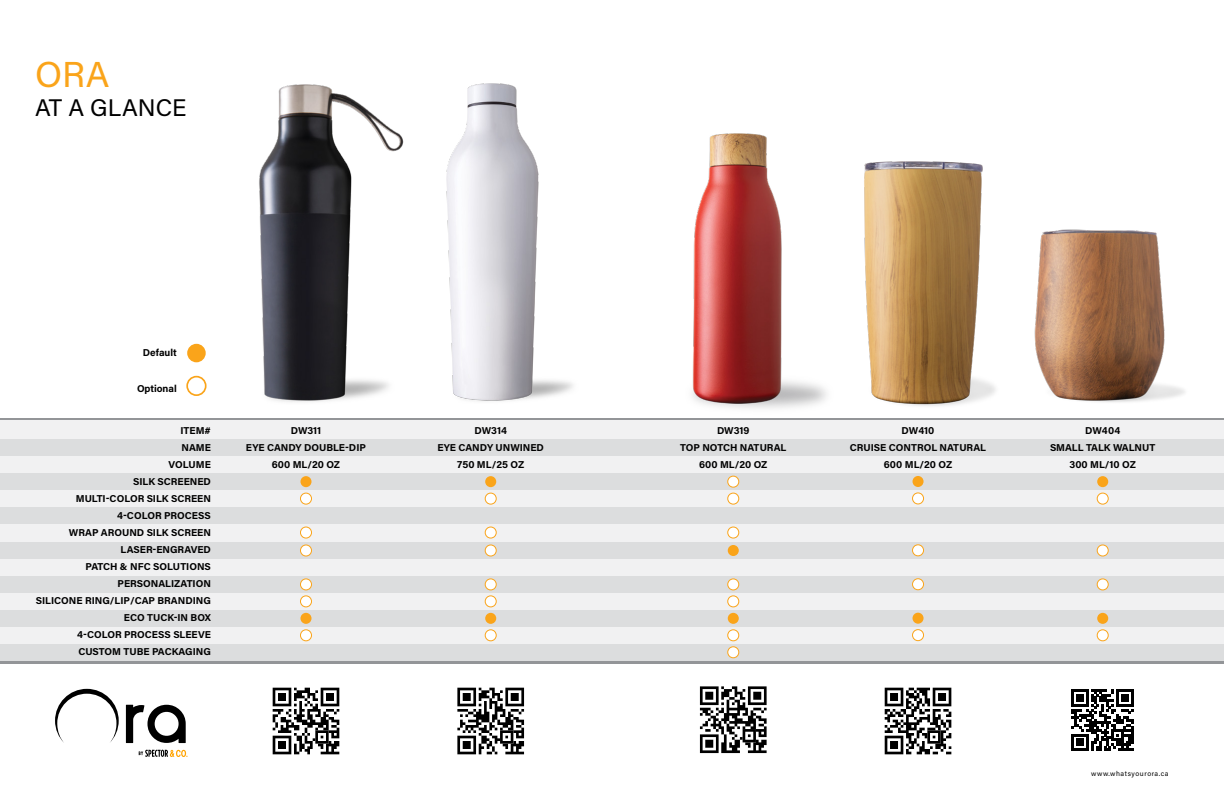
<style>
.page{position:relative;width:1224px;height:792px;background:#fff}
.page>*{position:absolute;margin:0;border:0;box-sizing:border-box;transform-origin:0 0}
.t1{font:36px "Acumin Pro";color:#faa41a}
.t2{font:24px "Acumin Pro";color:#000}
.t3{font:700 10px/17px "Acumin Pro";color:#000;text-align:center}
.t4{font:7px "Acumin Pro";letter-spacing:.075em;color:#000}
</style>
<div class="page">
<div style="left:187px;top:344px;width:19px;height:18px;background:#faa41a;border-radius:50%"></div>
<div style="left:186px;top:376px;width:21px;height:20px;border:2px solid #faa41a;border-radius:50%"></div>
<div style="left:0;top:421px;width:1224px;height:240px;background:#f1f1f2"></div>
<div style="left:0;top:439px;width:1224px;height:17px;background:#dcddde"></div>
<div style="left:0;top:542px;width:1224px;height:16px;background:#dcddde"></div>
<div style="left:0;top:474px;width:1224px;height:16px;background:#dcddde"></div>
<div style="left:0;top:576px;width:1224px;height:16px;background:#dcddde"></div>
<div style="left:0;top:508px;width:1224px;height:16px;background:#dcddde"></div>
<div style="left:0;top:610px;width:1224px;height:16px;background:#dcddde"></div>
<div style="left:0;top:644px;width:1224px;height:17px;background:#dcddde"></div>
<div style="left:300px;top:476px;width:12px;height:11px;background:#faa41a;border-radius:50%"></div>
<svg style="left:300px;top:545px;width:12px;height:11px"></svg>
<div style="left:300px;top:544px;width:12px;height:13px;border:1px solid #faa41a;border-radius:50%"></div>
<div style="left:300px;top:579px;width:12px;height:11px;background:#fff;border-radius:50%"></div>
<div style="left:300px;top:578px;width:12px;height:12px;border:1px solid #faa41a;border-radius:50%"></div>
<div style="left:300px;top:630px;width:12px;height:11px;background:#fff;border-radius:50%"></div>
<div style="left:300px;top:629px;width:12px;height:12px;border:1px solid #faa41a;border-radius:50%"></div>
<div style="left:300px;top:493px;width:12px;height:11px;background:#fff;border-radius:50%"></div>
<div style="left:300px;top:493px;width:12px;height:12px;border:1px solid #faa41a;border-radius:50%"></div>
<div style="left:300px;top:613px;width:12px;height:11px;background:#faa41a;border-radius:50%"></div>
<div style="left:300px;top:527px;width:12px;height:11px;background:#fff;border-radius:50%"></div>
<div style="left:300px;top:527px;width:12px;height:12px;border:1px solid #faa41a;border-radius:50%"></div>
<div style="left:300px;top:596px;width:12px;height:11px;background:#fff;border-radius:50%"></div>
<div style="left:300px;top:595px;width:12px;height:12px;border:1px solid #faa41a;border-radius:50%"></div>
<div style="left:485px;top:476px;width:11px;height:11px;background:#faa41a;border-radius:50%"></div>
<div style="left:485px;top:545px;width:11px;height:11px;background:#fff;border-radius:50%"></div>
<div style="left:485px;top:544px;width:12px;height:13px;border:1px solid #faa41a;border-radius:50%"></div>
<div style="left:485px;top:579px;width:11px;height:11px;background:#fff;border-radius:50%"></div>
<div style="left:485px;top:578px;width:12px;height:12px;border:1px solid #faa41a;border-radius:50%"></div>
<div style="left:485px;top:630px;width:11px;height:11px;background:#fff;border-radius:50%"></div>
<div style="left:485px;top:629px;width:12px;height:12px;border:1px solid #faa41a;border-radius:50%"></div>
<div style="left:485px;top:493px;width:11px;height:11px;background:#fff;border-radius:50%"></div>
<div style="left:485px;top:493px;width:12px;height:12px;border:1px solid #faa41a;border-radius:50%"></div>
<div style="left:485px;top:613px;width:11px;height:11px;background:#faa41a;border-radius:50%"></div>
<div style="left:485px;top:527px;width:11px;height:11px;background:#fff;border-radius:50%"></div>
<div style="left:485px;top:527px;width:12px;height:12px;border:1px solid #faa41a;border-radius:50%"></div>
<div style="left:485px;top:596px;width:11px;height:11px;background:#fff;border-radius:50%"></div>
<div style="left:485px;top:595px;width:12px;height:12px;border:1px solid #faa41a;border-radius:50%"></div>
<img style="left:207px;top:84px;width:198px;height:337px">
<img style="left:391px;top:83px;width:182px;height:331px">
<div style="left:728px;top:476px;width:11px;height:11px;background:#fff;border-radius:50%"></div>
<div style="left:727px;top:476px;width:12px;height:12px;border:1px solid #faa41a;border-radius:50%"></div>
<div style="left:728px;top:545px;width:11px;height:11px;background:#faa41a;border-radius:50%"></div>
<div style="left:728px;top:579px;width:11px;height:11px;background:#fff;border-radius:50%"></div>
<div style="left:727px;top:578px;width:12px;height:12px;border:1px solid #faa41a;border-radius:50%"></div>
<div style="left:728px;top:630px;width:11px;height:11px;background:#fff;border-radius:50%"></div>
<div style="left:727px;top:629px;width:12px;height:12px;border:1px solid #faa41a;border-radius:50%"></div>
<div style="left:728px;top:493px;width:11px;height:11px;background:#fff;border-radius:50%"></div>
<div style="left:727px;top:493px;width:12px;height:12px;border:1px solid #faa41a;border-radius:50%"></div>
<div style="left:728px;top:613px;width:11px;height:11px;background:#faa41a;border-radius:50%"></div>
<div style="left:728px;top:527px;width:11px;height:11px;background:#fff;border-radius:50%"></div>
<div style="left:727px;top:527px;width:12px;height:12px;border:1px solid #faa41a;border-radius:50%"></div>
<div style="left:728px;top:596px;width:11px;height:11px;background:#fff;border-radius:50%"></div>
<div style="left:727px;top:595px;width:12px;height:12px;border:1px solid #faa41a;border-radius:50%"></div>
<div style="left:728px;top:647px;width:11px;height:11px;background:#fff;border-radius:50%"></div>
<div style="left:727px;top:646px;width:12px;height:12px;border:1px solid #faa41a;border-radius:50%"></div>
<div style="left:1097px;top:476px;width:11px;height:11px;background:#faa41a;border-radius:50%"></div>
<div style="left:1097px;top:545px;width:11px;height:11px;background:#fff;border-radius:50%"></div>
<div style="left:1097px;top:544px;width:12px;height:13px;border:1px solid #faa41a;border-radius:50%"></div>
<div style="left:1097px;top:579px;width:11px;height:11px;background:#fff;border-radius:50%"></div>
<div style="left:1097px;top:578px;width:12px;height:12px;border:1px solid #faa41a;border-radius:50%"></div>
<div style="left:1097px;top:630px;width:11px;height:11px;background:#fff;border-radius:50%"></div>
<div style="left:1097px;top:629px;width:12px;height:12px;border:1px solid #faa41a;border-radius:50%"></div>
<div style="left:1097px;top:493px;width:11px;height:11px;background:#fff;border-radius:50%"></div>
<div style="left:1097px;top:493px;width:12px;height:12px;border:1px solid #faa41a;border-radius:50%"></div>
<div style="left:1097px;top:613px;width:11px;height:11px;background:#faa41a;border-radius:50%"></div>
<img style="left:633px;top:133px;width:211px;height:288px">
<img style="left:1016px;top:229px;width:191px;height:190px">
<img style="left:837px;top:134px;width:179px;height:285px">
<div style="left:913px;top:476px;width:11px;height:11px;background:#faa41a;border-radius:50%"></div>
<div style="left:913px;top:545px;width:11px;height:11px;background:#fff;border-radius:50%"></div>
<div style="left:912px;top:544px;width:12px;height:12px;border:1px solid #faa41a;border-radius:50%"></div>
<div style="left:913px;top:579px;width:11px;height:11px;background:#fff;border-radius:50%"></div>
<div style="left:912px;top:578px;width:12px;height:12px;border:1px solid #faa41a;border-radius:50%"></div>
<div style="left:913px;top:630px;width:11px;height:11px;background:#fff;border-radius:50%"></div>
<div style="left:912px;top:629px;width:12px;height:12px;border:1px solid #faa41a;border-radius:50%"></div>
<div style="left:913px;top:493px;width:11px;height:11px;background:#fff;border-radius:50%"></div>
<div style="left:912px;top:492px;width:12px;height:12px;border:1px solid #faa41a;border-radius:50%"></div>
<div style="left:913px;top:613px;width:11px;height:11px;background:#faa41a;border-radius:50%"></div>
<svg style="left:126px;top:705px;width:60px;height:38px"></svg>
<svg style="left:55px;top:689px;width:64px;height:54px"></svg>
<svg style="left:139px;top:750px;width:49px;height:7px"></svg>
<svg style="left:884px;top:687px;width:68px;height:68px"></svg>
<svg style="left:885px;top:688px;width:66px;height:66px"></svg>
<svg style="left:1072px;top:689px;width:61px;height:62px"></svg>
<div style="left:697px;top:684px;width:72px;height:72px;background:linear-gradient(to right,#fefefe,#fff)"></div>
<svg style="left:700px;top:686px;width:67px;height:67px"></svg>
<svg style="left:457px;top:687px;width:68px;height:68px"></svg>
<svg style="left:457px;top:688px;width:67px;height:66px"></svg>
<svg style="left:272px;top:687px;width:68px;height:68px"></svg>
<svg style="left:273px;top:688px;width:66px;height:66px"></svg>
<h1 class="t1" style="left:35px;top:50px;width:76px">ORA</h1>
<h2 class="t2" style="left:35px;top:91px;width:153px">AT A GLANCE</h2>
<p class="t3" style="left:143px;top:343px;width:35px">Default</p>
<p class="t3" style="left:137px;top:379px;width:41px">Optional</p>
<p class="t3" style="left:36px;top:422px;width:177px;text-align:right">ITEM#<br>NAME<br>VOLUME<br>SILK SCREENED<br>MULTI-COLOR SILK SCREEN<br>4-COLOR PROCESS<br>WRAP AROUND SILK SCREEN<br>LASER-ENGRAVED<br>PATCH &amp; NFC SOLUTIONS<br>PERSONALIZATION<br>SILICONE RING/LIP/CAP BRANDING<br>ECO TUCK-IN BOX<br>4-COLOR PROCESS SLEEVE<br>CUSTOM TUBE PACKAGING</p>
<p class="t3" style="left:850px;top:422px;width:138px">DW410<br>CRUISE CONTROL NATURAL<br>600 ML/20 OZ</p>
<p class="t3" style="left:246px;top:422px;width:122px">DW311<br>EYE CANDY DOUBLE-DIP<br>600 ML/20 OZ</p>
<p class="t3" style="left:437px;top:422px;width:108px">DW314<br>EYE CANDY UNWINED<br>750 ML/25 OZ</p>
<p class="t3" style="left:680px;top:422px;width:108px">DW319<br>TOP NOTCH NATURAL<br>600 ML/20 OZ</p>
<p class="t3" style="left:1050px;top:422px;width:107px">DW404<br>SMALL TALK WALNUT<br>300 ML/10 OZ</p>
<p class="t4" style="left:1091px;top:769px;width:79px">www.whatsyourora.ca</p>
</div>
